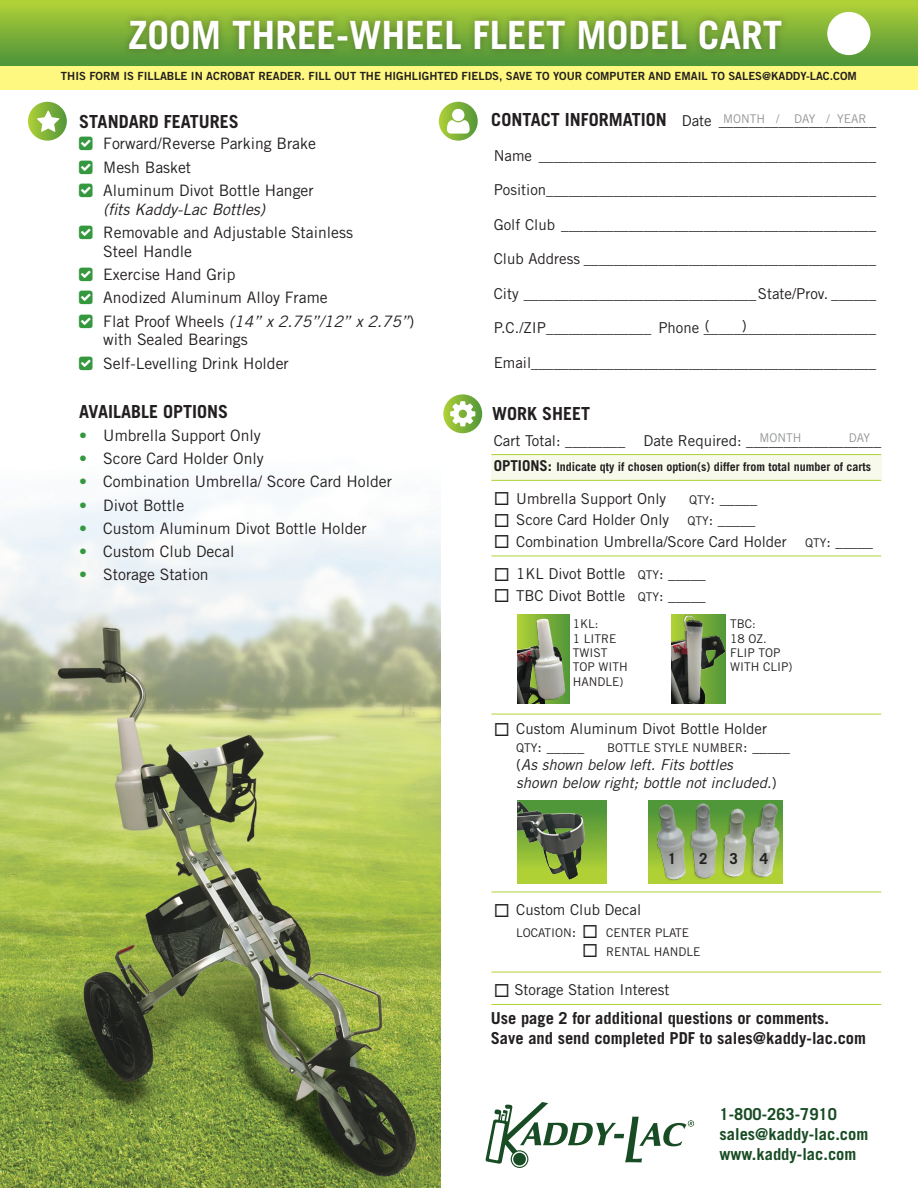
<style>
.page{position:relative;width:918px;height:1188px;background:#fff}
.page>*{position:absolute;margin:0;border:0;box-sizing:border-box;transform-origin:0 0}
.t1{font:700 39px "Trade Gothic LT Std";color:#fff}
.t2{font:700 18px "Trade Gothic LT Std";color:#231f20}
.t3{font:700 16.5px/19.8px "Trade Gothic LT Std";color:#231f20}
.t4{font:700 16.5px/19.8px "Trade Gothic LT Std";color:#184c24}
.t5{font:15.75px/23.2px "Trade Gothic LT Std";color:#231f20}
.t6{font:italic 15.75px "Trade Gothic LT Std";color:#231f20}
.t7{font:700 15.15px "Trade Gothic LT Std";color:#231f20}
.t8{font:15px/18px "Trade Gothic LT Std";color:#231f20}
.t9{font:italic 15px/18px "Trade Gothic LT Std";color:#231f20}
.t10{font:12px/14.4px "Trade Gothic LT Std";color:#231f20}
.t11{font:700 12px "Trade Gothic LT Std";color:#231f20}
.t12{font:12px "Trade Gothic LT Std";color:#939598}
.t13{font:11.25px "Trade Gothic LT Std Bd 2";color:#231f20}
.s1{font-style:italic}
.s2{font-family:"Trade Gothic";font-weight:700;color:#35983f}
.s3{font-weight:700;font-size:18px}
.s4{font-size:15px}
.s5{font-size:12px}
.s6{font-style:normal}
</style>
<div class="page">
<img style="left:0;top:101px;width:441px;height:1087px">
<svg style="left:28px;top:102px;width:39px;height:39px"></svg>
<svg style="left:37px;top:111px;width:22px;height:21px"></svg>
<div style="left:491px;top:455px;width:390px;height:26px;background:#f7faeb"></div>
<div style="left:0;top:60px;width:918px;height:30px;background:#fff880"></div>
<div style="left:0;top:0;width:918px;height:66px;background:linear-gradient(to bottom,#b4d237,#4c933a)"></div>
<div style="left:122px;top:12px;width:668px;height:46px;background:#231f20;opacity:.35"></div>
<hr style="left:491px;top:454px;width:390px;height:1px;background:#b0d136">
<hr style="left:491px;top:480px;width:390px;height:1px;background:#b0d136">
<hr style="left:491px;top:556px;width:390px;height:1px;background:#b0d136">
<hr style="left:491px;top:714px;width:390px;height:1px;background:#b0d136">
<hr style="left:491px;top:892px;width:390px;height:1px;background:#b0d136">
<hr style="left:491px;top:972px;width:390px;height:1px;background:#b0d136">
<hr style="left:491px;top:1004px;width:390px;height:1px;background:#b0d136">
<svg style="left:439px;top:102px;width:39px;height:39px"></svg>
<svg style="left:447px;top:109px;width:23px;height:25px"></svg>
<svg style="left:443px;top:394px;width:39px;height:39px"></svg>
<svg style="left:450px;top:401px;width:25px;height:25px"></svg>
<svg style="left:485px;top:1102px;width:209px;height:66px"></svg>
<img style="left:518px;top:615px;width:52px;height:89px">
<img style="left:672px;top:615px;width:54px;height:89px">
<div style="left:648px;top:800px;width:134px;height:84px;background:linear-gradient(to bottom,#458f3a,#bbd736)"></div>
<img style="left:651px;top:800px;width:131px;height:84px">
<div style="left:518px;top:800px;width:88px;height:84px;background:linear-gradient(to bottom,#458f3a,#bbd736)"></div>
<img style="left:518px;top:800px;width:68px;height:80px">
<div style="left:827px;top:12px;width:43px;height:43px;background:#fff;border-radius:50%"></div>
<svg style="left:79px;top:137px;width:14px;height:14px"></svg>
<svg style="left:79px;top:160px;width:14px;height:14px"></svg>
<svg style="left:79px;top:183px;width:14px;height:14px"></svg>
<svg style="left:79px;top:226px;width:14px;height:13px"></svg>
<svg style="left:79px;top:268px;width:14px;height:13px"></svg>
<svg style="left:79px;top:291px;width:14px;height:13px"></svg>
<svg style="left:79px;top:314px;width:14px;height:14px"></svg>
<svg style="left:79px;top:356px;width:14px;height:14px"></svg>
<h1 class="t1" style="left:128px;top:11px;width:656px">ZOOM THREE-WHEEL FLEET MODEL CART</h1>
<p class="t13" style="left:61px;top:69px;width:798px">THIS FORM IS FILLABLE IN ACROBAT READER. FILL OUT THE HIGHLIGHTED FIELDS, SAVE TO YOUR COMPUTER AND EMAIL TO SALES@KADDY-LAC.COM</p>
<p class="t2" style="left:79px;top:110px;width:161px">STANDARD FEATURES</p>
<p class="t5" style="left:103px;top:132px;width:214px">Forward/Reverse Parking Brake<br>Mesh Basket<br>Aluminum Divot Bottle Hanger</p>
<p class="t6" style="left:103px;top:200px;width:163px">(fits Kaddy-Lac Bottles)</p>
<p class="t5" style="left:103px;top:223px;width:251px;line-height:18.9px">Removable and Adjustable Stainless<br>Steel Handle</p>
<p class="t5" style="left:103px;top:263px;width:312px">Exercise Hand Grip<br>Anodized Aluminum Alloy Frame<br>Flat Proof Wheels <span class="s1">(14” x 2.75”/12” x 2.75”</span>)</p>
<p class="t5" style="left:103px;top:328px;width:187px">with Sealed Bearings<br>Self-Levelling Drink Holder</p>
<p class="t2" style="left:79px;top:400px;width:150px">AVAILABLE OPTIONS</p>
<p class="t5" style="left:79px;top:424px;width:183px"><span class="s2">•</span> Umbrella Support Only</p>
<p class="t5" style="left:79px;top:447px;width:186px"><span class="s2">•</span> Score Card Holder Only</p>
<p class="t5" style="left:79px;top:470px;width:314px"><span class="s2">•</span> Combination Umbrella/ Score Card Holder</p>
<p class="t5" style="left:79px;top:493px;width:106px"><span class="s2">•</span> Divot Bottle</p>
<p class="t5" style="left:79px;top:516px;width:289px"><span class="s2">•</span> Custom Aluminum Divot Bottle Holder</p>
<p class="t5" style="left:79px;top:540px;width:157px"><span class="s2">•</span> Custom Club Decal</p>
<p class="t5" style="left:79px;top:563px;width:131px"><span class="s2">•</span> Storage Station</p>
<p class="t8" style="left:491px;top:112px;width:386px"><span class="s3">CONTACT INFORMATION</span> Date _____________________</p>
<p class="t8" style="left:494px;top:146px;width:384px">Name _____________________________________________</p>
<p class="t8" style="left:494px;top:181px;width:384px">Position____________________________________________</p>
<p class="t8" style="left:494px;top:215px;width:384px">Golf Club __________________________________________</p>
<p class="t8" style="left:494px;top:250px;width:384px">Club Address _______________________________________</p>
<p class="t8" style="left:494px;top:284px;width:384px">City _______________________________State/Prov. ______</p>
<p class="t8" style="left:494px;top:319px;width:384px">P.C./ZIP______________ Phone _______________________</p>
<p class="t8" style="left:494px;top:353px;width:384px">Email______________________________________________</p>
<p class="t2" style="left:492px;top:403px;width:100px">WORK SHEET</p>
<p class="t8" style="left:494px;top:431px;width:389px">Cart Total: ________ Date Required: __________________</p>
<p class="t11" style="left:494px;top:460px;width:379px"><span class="s4">OPTIONS:</span> Indicate qty if chosen option(s) differ from total number of carts</p>
<p class="t8" style="left:494px;top:489px;width:174px">◻ Umbrella Support Only</p>
<p class="t8" style="left:689px;top:489px;width:69px"><span class="s5">QTY</span>: _____</p>
<p class="t8" style="left:494px;top:511px;width:263px">◻ Score Card Holder Only <span class="s5">QTY</span>: _____</p>
<p class="t8" style="left:494px;top:532px;width:381px">◻ Combination Umbrella/Score Card Holder <span class="s5">QTY</span>: _____</p>
<p class="t8" style="left:494px;top:565px;width:213px">◻ 1KL Divot Bottle <span class="s5">QTY</span>: _____</p>
<p class="t8" style="left:494px;top:586px;width:213px">◻ TBC Divot Bottle <span class="s5">QTY</span>: _____</p>
<p class="t12" style="left:723px;top:111px;width:145px">MONTH / DAY / YEAR</p>
<p class="t12" style="left:759px;top:430px;width:43px">MONTH</p>
<p class="t12" style="left:849px;top:430px;width:23px">DAY</p>
<p class="t10" style="left:573px;top:617px;width:56px">1KL:<br>1 LITRE<br>TWIST<br>TOP WITH<br>HANDLE)</p>
<p class="t10" style="left:730px;top:617px;width:64px">TBC:<br>18 OZ.<br>FLIP TOP<br>WITH CLIP)</p>
<p class="t8" style="left:516px;top:720px;width:252px;text-indent:-22px">◻ Custom Aluminum Divot Bottle Holder<br><span class="s5">QTY</span>: _____</p>
<p class="t10" style="left:607px;top:741px;width:184px">BOTTLE STYLE NUMBER<span class="s4">: _____</span></p>
<p class="t9" style="left:516px;top:756px;width:262px"><span class="s6">(</span>As shown below left. Fits bottles shown below right; bottle not included<span class="s6">.)</span></p>
<p class="t7" style="left:668px;top:849px;width:10px">1</p>
<p class="t7" style="left:699px;top:849px;width:10px">2</p>
<p class="t7" style="left:730px;top:849px;width:10px">3</p>
<p class="t7" style="left:760px;top:849px;width:10px">4</p>
<p class="t8" style="left:494px;top:901px;width:149px">◻ Custom Club Decal</p>
<p class="t10" style="left:516px;top:925px;width:175px">LOCATION<span class="s4">:</span> ◻ CENTER PLATE</p>
<p class="t10" style="left:582px;top:944px;width:120px">◻ RENTAL HANDLE</p>
<p class="t8" style="left:494px;top:981px;width:177px">◻ Storage Station Interest</p>
<p class="t3" style="left:491px;top:1008px;width:377px">Use page 2 for additional questions or comments.<br>Save and send completed PDF to sales@kaddy-lac.com</p>
<p class="t4" style="left:720px;top:1104px;width:150px">1-800-263-7910 sales@kaddy-lac.com www.kaddy-lac.com</p>
</div>
